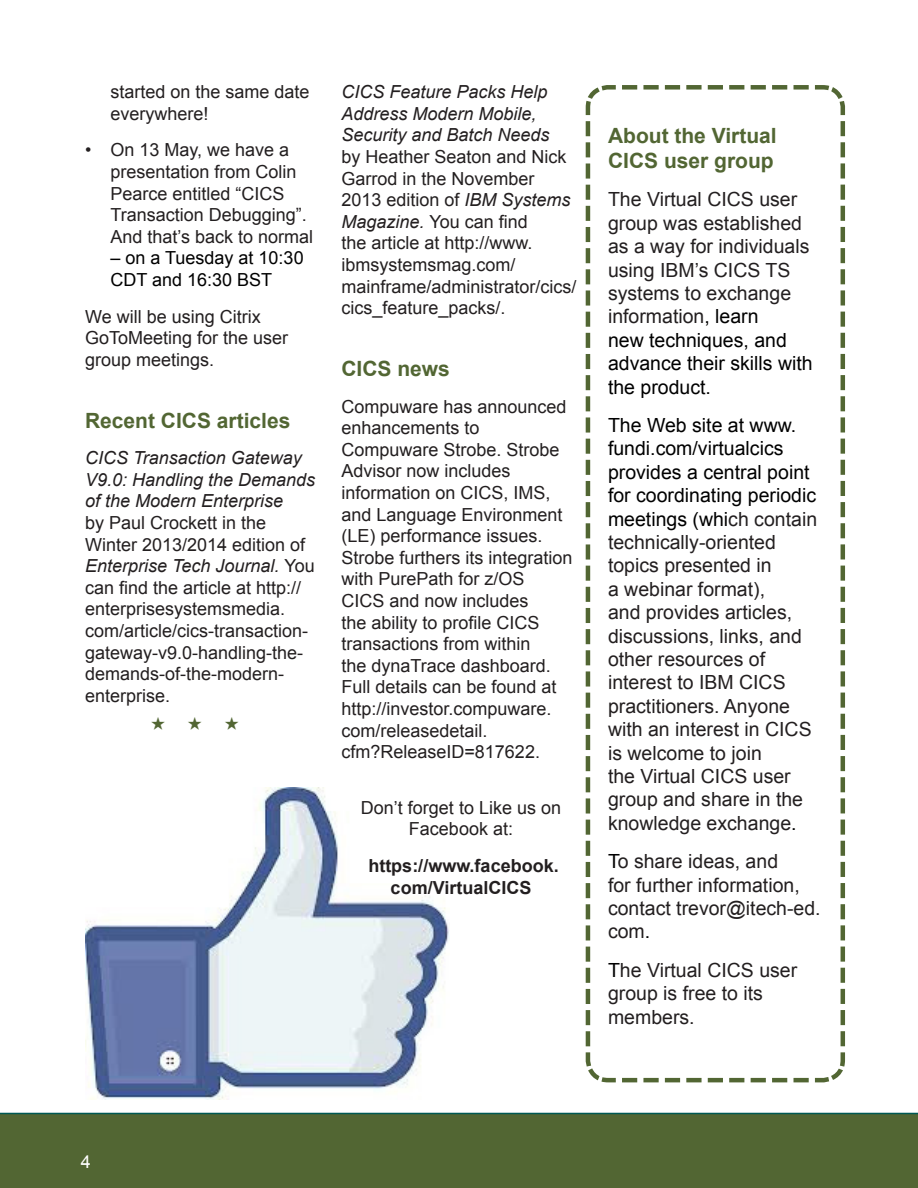
<style>
.page{position:relative;width:918px;height:1188px;background:#fff}
.page>*{position:absolute;margin:0;border:0;box-sizing:border-box;transform-origin:0 0}
.text{font:700 21px/25.2px "Arial";color:#526633}
.text-2{font:19.5px/23.4px "Arial";color:#231f20}
.text-3{font:18px/21.6px "Arial";color:#231f20}
.blob{font:18px/21.6px "Arial";color:#231f20}
.text-4{font:700 18px/21.6px "Arial";color:#231f20;text-align:center}
.blob-2{font:18px/21.6px "Arial";color:#000}
.t1{font:18px "Arial";color:#fff}
.s1{font-style:italic}
.s2{color:#000}
</style>
<div class="page">
<div style="left:0;top:1113px;width:918px;height:75px;background:#526633"></div>
<img style="left:85px;top:788px;width:364px;height:312px">
<svg style="left:585px;top:85px;width:260px;height:998px"></svg>
<p class="blob" style="left:111px;top:81px;width:201px">started on the same date everywhere!</p>
<p class="blob" style="left:111px;top:139px;width:204px;text-indent:-26px">• On 13 May, we have a presentation from Colin<br>Pearce entitled “CICS<br>Transaction Debugging”.<br>And that’s back to normal</p>
<p class="blob-2" style="left:111px;top:247px;width:195px">– on a Tuesday at 10:30<br>CDT and 16:30 BST</p>
<p class="text-3" style="left:85px;top:306px;width:205px">We will be using Citrix<br>GoToMeeting for the user group meetings.</p>
<p class="text" style="left:85px;top:408px;width:207px">Recent CICS articles</p>
<p class="text-3" style="left:85px;top:447px;width:232px"><span class="s1">CICS Transaction Gateway<br>V9.0: Handling the Demands of the Modern Enterprise<br></span>by Paul Crockett in the<br>Winter 2013/2014 edition of<br><span class="s1">Enterprise Tech Journal.</span> You can find the article at http:// enterprisesystemsmedia. com/article/cics-transaction&shy;gateway-v9.0-handling-the&shy;demands-of-the-modern&shy;enterprise.</p>
<p class="text-3" style="left:341px;top:81px;width:237px"><span class="s1">CICS Feature Packs Help<br>Address Modern Mobile,<br>Security and Batch Needs<br></span>by Heather Seaton and Nick<br>Garrod in the November<br>2013 edition of <span class="s1">IBM Systems<br>Magazine.</span> You can find<br>the article at http://www. ibmsystemsmag.com/ mainframe/administrator/cics/ cics_feature_packs/.</p>
<p class="text" style="left:341px;top:357px;width:110px">CICS news</p>
<p class="text-3" style="left:341px;top:396px;width:233px">Compuware has announced enhancements to<br>Compuware Strobe. Strobe<br>Advisor now includes information on CICS, IMS, and Language Environment (LE) performance issues.<br>Strobe furthers its integration with PurePath for z/OS<br>CICS and now includes<br>the ability to profile CICS transactions from within<br>the dynaTrace dashboard.<br>Full details can be found at http://investor.compuware. com/releasedetail. cfm?ReleaseID=817622.</p>
<p class="text-3" style="left:361px;top:797px;width:202px;text-align:center">Don’t forget to Like us on<br>Facebook at:</p>
<p class="text-4" style="left:368px;top:855px;width:192px">https://www.facebook. com/VirtualCICS</p>
<p class="text" style="left:608px;top:124px;width:170px">About the Virtual<br>CICS user group</p>
<p class="text-2" style="left:608px;top:188px;width:206px">The Virtual CICS user group was established as a way for individuals using IBM’s CICS TS systems to exchange information<span class="s2">, learn<br>new techniques, and advance their skills with the product.</span></p>
<p class="text-2" style="left:608px;top:414px;width:211px"><span class="s2">The Web site at www. fundi.com/virtualcics provides a central point for coordinating periodic meetings (whi</span>ch contain technically-oriented topics presented in<br>a webinar format),<br>and provides articles, discussions, links, and other resources of interest to IBM CICS practitioners. Anyone with an interest in CICS is welcome to join<br>the Virtual CICS user group and share in the knowledge exchange<span class="s2">.</span></p>
<p class="text-2" style="left:608px;top:850px;width:214px"><span class="s2">T</span>o share ideas, and<br>for further information, contact trevor@itech-ed. com<span class="s2">.</span></p>
<p class="text-2" style="left:608px;top:959px;width:191px"><span class="s2">T</span>he Virtual CICS user group is free to its members.</p>
<p class="t1" style="left:81px;top:1150px;width:12px">4</p>
</div>
